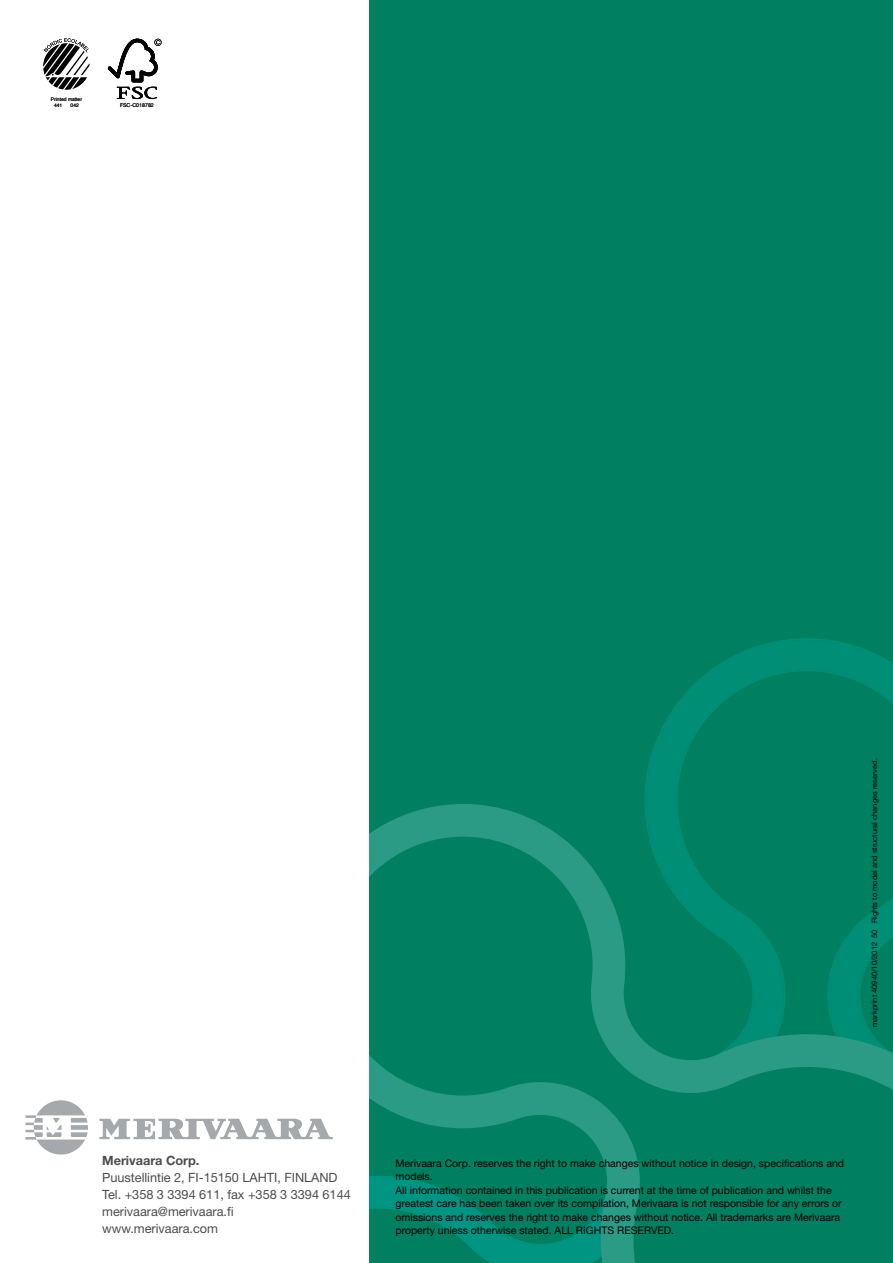
<style>
.page{position:relative;width:893px;height:1263px;background:#fff}
.page>*{position:absolute;margin:0;border:0;box-sizing:border-box;transform-origin:0 0}
.t1{font:12.75px/17px "Helvetica Neue LT Pro";letter-spacing:-.005em;color:#4d4d4f}
.t2{font:700 12.75px "Helvetica Neue LT Pro";letter-spacing:-.005em;color:#4d4d4f}
.t3{font:10.5px/13.5px "Helvetica Neue LT Pro";color:#000}
.t4{font:7.5px "Helvetica Neue LT Pro";color:#000}
.t5{font:5.25px "Helvetica Neue";color:#000}
.t6{font:4.95px/6px "Helvetica";color:#000}
</style>
<div class="page">
<div style="left:370px;top:0;width:523px;height:1263px;background:#008061"></div>
<svg style="left:646px;top:638px;width:247px;height:146px"></svg>
<svg style="left:370px;top:804px;width:523px;height:459px"></svg>
<svg style="left:108px;top:39px;width:54px;height:60px"></svg>
<svg style="left:43px;top:38px;width:47px;height:52px"></svg>
<svg style="left:99px;top:1119px;width:234px;height:20px"></svg>
<svg style="left:26px;top:1100px;width:62px;height:54px"></svg>
<p class="t6" style="left:54px;top:96px;width:29px;text-indent:-3px">Printed matter<br>441</p>
<p class="t6" style="left:71px;top:102px;width:10px">042</p>
<p class="t5" style="left:120px;top:102px;width:35px">FSC-C018782</p>
<p class="t4" style="left:870px;top:1027px;width:270px;rotate:-90deg">markprint 40940/10/2012 50 Rights to model and structural changes reserved.</p>
<p class="t2" style="left:102px;top:1152px;width:99px">Merivaara Corp.</p>
<p class="t1" style="left:102px;top:1169px;width:250px">Puustellintie 2, FI-15150 LAHTI, FINLAND<br>Tel. +358 3 3394 611, fax +358 3 3394 6144 merivaara@merivaara.fi www.merivaara.com</p>
<p class="t3" style="left:395px;top:1156px;width:450px">Merivaara Corp. reserves the right to make changes without notice in design, specifications and models.<br>All information contained in this publication is current at the time of publication and whilst the greatest care has been taken over its compilation, Merivaara is not responsible for any errors or omissions and reserves the right to make changes without notice. All trademarks are Merivaara property unless otherwise stated. ALL RIGHTS RESERVED.</p>
</div>
